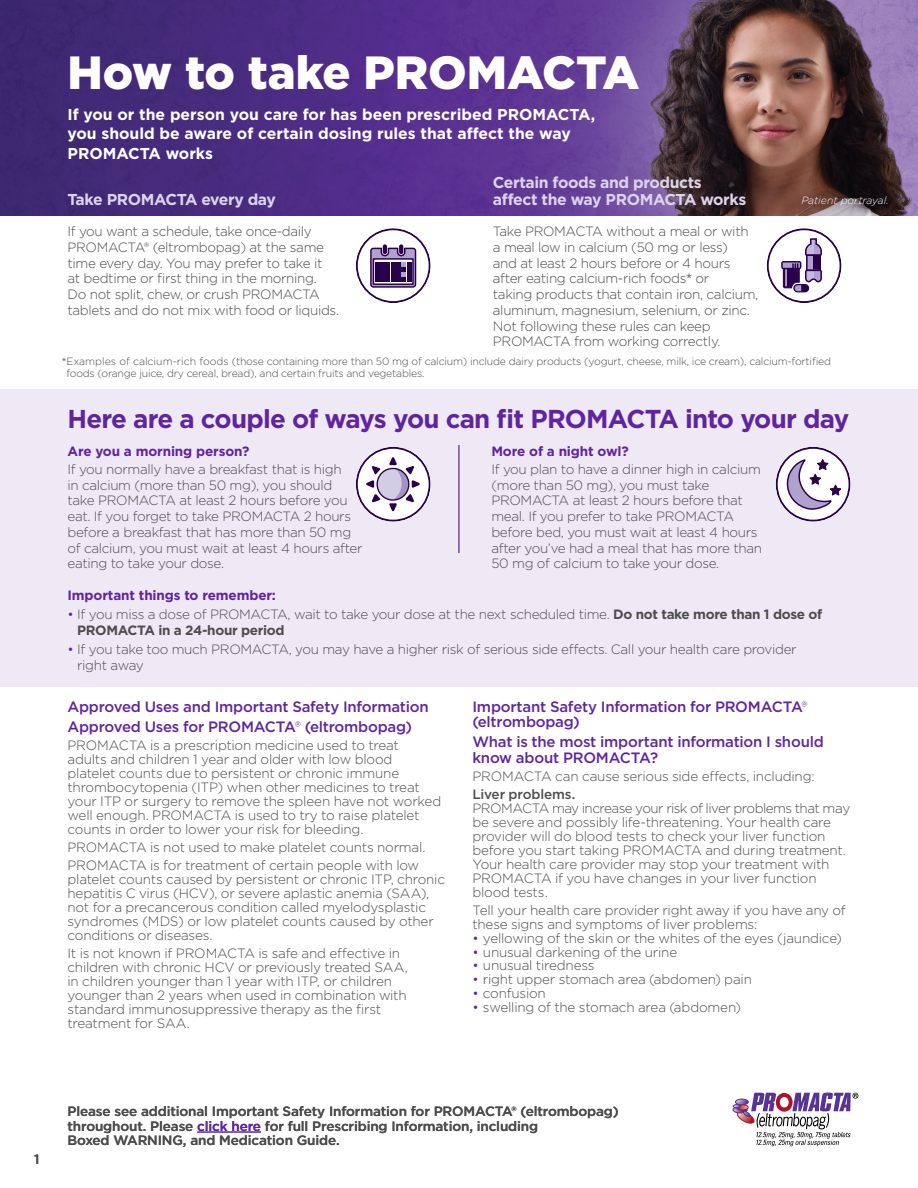
<style>
.page{position:relative;width:918px;height:1188px;background:#fff}
.page>*{position:absolute;margin:0;border:0;box-sizing:border-box;transform-origin:0 0}
.t1{font:900 46.5px "Gotham";color:#fff}
.t2{font:700 25.8px "Gotham";letter-spacing:-.03em;color:#5f259f}
.t3{font:700 15.75px/19.5px "Gotham";color:#fff}
.t4{font:700 15.75px/17.2px "Gotham";letter-spacing:-.025em;color:#dfd3ec}
.t5{font:500 15px/15.3px "Gotham";letter-spacing:-.015em;color:#5f259f}
.t6{font:300 13.5px/15.8px "Gotham";letter-spacing:-.025em;color:#4d4d4f}
.t7{font:500 13.5px/14.2px "Gotham";letter-spacing:-.01em;color:#4d4d4f}
.t8{font:700 13.5px "Gotham";letter-spacing:-.01em;color:#5f259f}
.t9{font:300 10.5px/11.2px "Gotham";letter-spacing:-.02em;color:#4d4d4f}
.t10{font:italic 300 10.5px "Gotham";color:#fff}
.s1{font-family:"Avenir LT Std"}
.s2{color:#5f259f}
.s3{font-weight:700}
.s4{font-weight:300}
</style>
<div class="page">
<svg style="left:733px;top:1093px;width:125px;height:53px"></svg>
<img style="left:0;top:0;width:918px;height:216px">
<div style="left:0;top:389px;width:918px;height:298px;background:#efe9f5"></div>
<hr style="left:458px;top:445px;width:2px;height:108px;background:#7746ad">
<svg style="left:356px;top:228px;width:75px;height:75px"></svg>
<div style="left:356px;top:228px;width:75px;height:75px;border:2px solid #29004c;border-radius:50%"></div>
<svg style="left:369px;top:247px;width:48px;height:41px;background:#6e5289"></svg>
<svg style="left:767px;top:228px;width:74px;height:75px"></svg>
<svg style="left:793px;top:284px;width:16px;height:8px"></svg>
<div style="left:767px;top:228px;width:75px;height:75px;border:2px solid #29004c;border-radius:50%"></div>
<svg style="left:781px;top:238px;width:41px;height:53px"></svg>
<svg style="left:776px;top:447px;width:74px;height:75px"></svg>
<div style="left:776px;top:447px;width:74px;height:75px;border:2px solid #29004c;border-radius:50%"></div>
<svg style="left:787px;top:458px;width:56px;height:52px;background:#cec4d9"></svg>
<svg style="left:356px;top:447px;width:75px;height:75px"></svg>
<div style="left:356px;top:447px;width:75px;height:75px;border:2px solid #29004c;border-radius:50%"></div>
<svg style="left:365px;top:456px;width:56px;height:56px;background:#d0c7da"></svg>
<div style="left:793px;top:187px;width:103px;height:27px;background:#000;opacity:.75"></div>
<hr style="left:197px;top:1132px;width:64px;height:1px;background:#5f259f">
<h1 class="t1" style="left:68px;top:41px;width:574px">How to take PROMACTA</h1>
<p class="t3" style="left:68px;top:104px;width:529px">If you or the person you care for has been prescribed PROMACTA, you should be aware of certain dosing rules that affect the way<br>PROMACTA works</p>
<p class="t4" style="left:68px;top:191px;width:210px">Take PROMACTA every day</p>
<p class="t6" style="left:68px;top:223px;width:273px">If you want a schedule, take once-daily PROMACTA® (eltrombopag) at the same time every day. You may prefer to take it<br>at bedtime or first thing in the morning.<br>Do not split, chew, or crush PROMACTA tablets and do not mix with food or liquids.</p>
<p class="t4" style="left:493px;top:174px;width:255px">Certain foods and products affect the way PROMACTA works</p>
<p class="t6" style="left:493px;top:223px;width:267px">Take PROMACTA without a meal or with a meal low in calcium (50 mg or less)<br>and at least 2 hours before or 4 hours after eating calcium-rich foods<span class="s1">*</span> or<br>taking products that contain iron, calcium, aluminum, magnesium, selenium, or zinc.<br>Not following these rules can keep PROMACTA from working correctly.</p>
<p class="t10" style="left:801px;top:194px;width:89px">Patient portrayal.</p>
<p class="t9" style="left:66px;top:356px;width:766px;text-indent:-5px"><span class="s1">*</span>Examples of calcium-rich foods (those containing more than 50 mg of calcium) include dairy products (yogurt, cheese, milk, ice cream), calcium-fortified foods (orange juice, dry cereal, bread), and certain fruits and vegetables.</p>
<h2 class="t2" style="left:68px;top:402px;width:783px">Here are a couple of ways you can fit PROMACTA into your day</h2>
<p class="t8" style="left:68px;top:442px;width:183px">Are you a morning person?</p>
<p class="t6" style="left:68px;top:461px;width:297px">If you normally have a breakfast that is high<br>in calcium (more than 50 mg), you should take PROMACTA at least 2 hours before you eat. If you forget to take PROMACTA 2 hours before a breakfast that has more than 50 mg of calcium, you must wait at least 4 hours after eating to take your dose.</p>
<p class="t8" style="left:68px;top:586px;width:210px">Important things to remember:</p>
<p class="t6" style="left:77px;top:606px;width:747px;text-indent:-10px"><span class="s2">•</span> If you miss a dose of PROMACTA, wait to take your dose at the next scheduled time. <span class="s3">Do not take more than 1 dose of<br>PROMACTA in a 24-hour period</span></p>
<p class="t6" style="left:77px;top:641px;width:721px;text-indent:-10px"><span class="s2">•</span> If you take too much PROMACTA, you may have a higher risk of serious side effects. Call your health care provider right away</p>
<p class="t8" style="left:491px;top:442px;width:139px">More of a night owl?</p>
<p class="t6" style="left:491px;top:461px;width:272px">If you plan to have a dinner high in calcium (more than 50 mg), you must take PROMACTA at least 2 hours before that meal. If you prefer to take PROMACTA before bed, you must wait at least 4 hours after you’ve had a meal that has more than 50 mg of calcium to take your dose.</p>
<p class="t5" style="left:68px;top:697px;width:363px;line-height:19.8px">Approved Uses and Important Safety Information<br>Approved Uses for PROMACTA<span class="s4">®</span> (eltrombopag)</p>
<p class="t6" style="left:68px;top:738px;width:375px;line-height:14px">PROMACTA is a prescription medicine used to treat adults and children 1 year and older with low blood platelet counts due to persistent or chronic immune thrombocytopenia (ITP) when other medicines to treat your ITP or surgery to remove the spleen have not worked well enough. PROMACTA is used to try to raise platelet counts in order to lower your risk for bleeding.</p>
<p class="t6" style="left:68px;top:838px;width:360px;line-height:18.3px">PROMACTA is not used to make platelet counts normal.<br>PROMACTA is for treatment of certain people with low</p>
<p class="t6" style="left:68px;top:872px;width:379px;line-height:14px">platelet counts caused by persistent or chronic ITP, chronic hepatitis C virus (HCV), or severe aplastic anemia (SAA), not for a precancerous condition called myelodysplastic syndromes (MDS) or low platelet counts caused by other conditions or diseases.</p>
<p class="t6" style="left:68px;top:946px;width:342px;line-height:14px">It is not known if PROMACTA is safe and effective in children with chronic HCV or previously treated SAA, in children younger than 1 year with ITP, or children younger than 2 years when used in combination with standard immunosuppressive therapy as the first treatment for SAA.</p>
<p class="t5" style="left:472px;top:699px;width:337px">Important Safety Information for PROMACTA<span class="s4">® </span>(eltrombopag)</p>
<p class="t5" style="left:472px;top:734px;width:353px">What is the most important information I should know about PROMACTA?</p>
<p class="t6" style="left:472px;top:768px;width:344px">PROMACTA can cause serious side effects, including:</p>
<p class="t7" style="left:472px;top:787px;width:104px">Liver problems.</p>
<p class="t6" style="left:472px;top:801px;width:379px;line-height:14px">PROMACTA may increase your risk of liver problems that may be severe and possibly life-threatening. Your health care provider will do blood tests to check your liver function before you start taking PROMACTA and during treatment.<br>Your health care provider may stop your treatment with PROMACTA if you have changes in your liver function blood tests.</p>
<p class="t6" style="left:472px;top:903px;width:375px;line-height:14px">Tell your health care provider right away if you have any of these signs and symptoms of liver problems:</p>
<p class="t6" style="left:472px;top:930px;width:371px"><span class="s2">•</span> yellowing of the skin or the whites of the eyes (jaundice)</p>
<p class="t6" style="left:472px;top:944px;width:206px"><span class="s2">•</span> unusual darkening of the urine</p>
<p class="t6" style="left:472px;top:957px;width:124px"><span class="s2">•</span> unusual tiredness</p>
<p class="t6" style="left:472px;top:971px;width:281px"><span class="s2">•</span> right upper stomach area (abdomen) pain</p>
<p class="t6" style="left:472px;top:985px;width:75px"><span class="s2">•</span> confusion</p>
<p class="t6" style="left:472px;top:999px;width:270px"><span class="s2">•</span> swelling of the stomach area (abdomen)</p>
<p class="t7" style="left:34px;top:1152px;width:7px">1</p>
<p class="t7" style="left:68px;top:1104px;width:553px">Please see additional Important Safety Information for PROMACTA® (eltrombopag) throughout. Please <span class="s2">click here</span> for full Prescribing Information, including<br>Boxed WARNING, and Medication Guide.</p>
</div>
